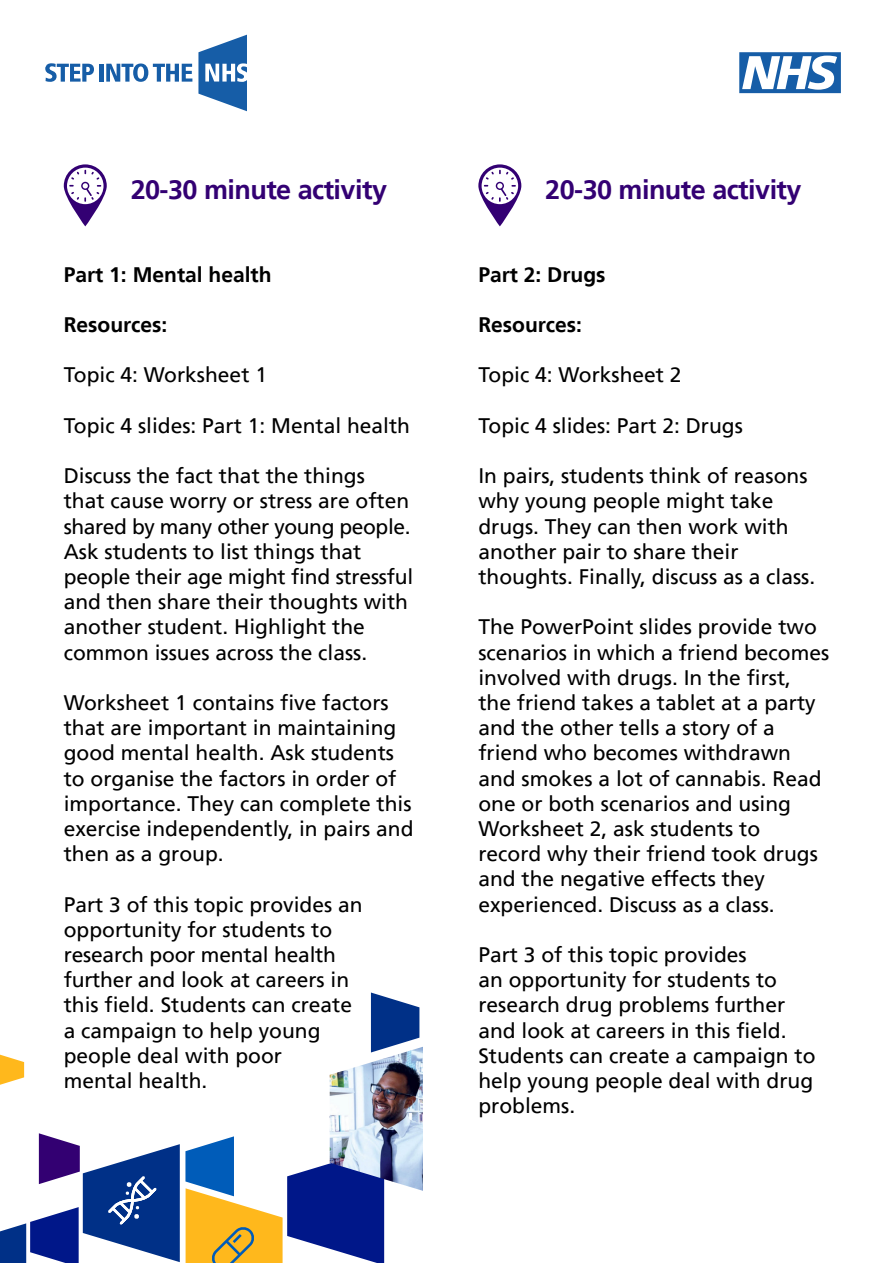
<style>
.page{position:relative;width:893px;height:1263px;background:#fff}
.page>*{position:absolute;margin:0;border:0;box-sizing:border-box;transform-origin:0 0}
.t1{font:700 27px "Frutiger LT";letter-spacing:-.02em;color:#330073}
.t2{font:21px/25.2px "Frutiger LT";color:#000}
.t3{font:700 21px "Frutiger LT";color:#000}
</style>
<div class="page">
<svg style="left:371px;top:992px;width:48px;height:40px"></svg>
<svg style="left:0;top:1055px;width:24px;height:30px"></svg>
<img style="left:330px;top:1032px;width:93px;height:174px">
<svg style="left:0;top:1133px;width:384px;height:130px"></svg>
<svg style="left:45px;top:63px;width:49px;height:19px"></svg>
<div style="left:99px;top:64px;width:5px;height:18px;background:#165da7"></div>
<svg style="left:106px;top:63px;width:86px;height:19px"></svg>
<svg style="left:198px;top:35px;width:49px;height:76px"></svg>
<svg style="left:739px;top:52px;width:102px;height:41px"></svg>
<svg style="left:64px;top:164px;width:43px;height:62px"></svg>
<svg style="left:478px;top:164px;width:43px;height:62px"></svg>
<p class="t1" style="left:131px;top:174px;width:258px">20-30 minute activity</p>
<p class="t3" style="left:64px;top:262px;width:209px">Part 1: Mental health</p>
<p class="t3" style="left:64px;top:312px;width:105px">Resources:</p>
<p class="t2" style="left:64px;top:363px;width:205px">Topic 4: Worksheet 1</p>
<p class="t2" style="left:64px;top:413px;width:348px">Topic 4 slides: Part 1: Mental health</p>
<p class="t2" style="left:64px;top:463px;width:351px">Discuss the fact that the things<br>that cause worry or stress are often shared by many other young people.<br>Ask students to list things that people their age might find stressful and then share their thoughts with another student. Highlight the common issues across the class.</p>
<p class="t2" style="left:64px;top:690px;width:351px">Worksheet 1 contains five factors that are important in maintaining good mental health. Ask students to organise the factors in order of importance. They can complete this exercise independently, in pairs and then as a group.</p>
<p class="t2" style="left:64px;top:892px;width:300px">Part 3 of this topic provides an opportunity for students to research poor mental health further and look at careers in this field. Students can create a campaign to help young people deal with poor<br>mental health.</p>
<p class="t1" style="left:545px;top:174px;width:258px">20-30 minute activity</p>
<p class="t3" style="left:478px;top:262px;width:129px">Part 2: Drugs</p>
<p class="t3" style="left:478px;top:312px;width:105px">Resources:</p>
<p class="t2" style="left:478px;top:363px;width:205px">Topic 4: Worksheet 2</p>
<p class="t2" style="left:478px;top:413px;width:266px">Topic 4 slides: Part 2: Drugs</p>
<p class="t2" style="left:478px;top:463px;width:338px">In pairs, students think of reasons why young people might take drugs. They can then work with another pair to share their thoughts. Finally, discuss as a class.</p>
<p class="t2" style="left:478px;top:615px;width:352px">The PowerPoint slides provide two scenarios in which a friend becomes involved with drugs. In the first,<br>the friend takes a tablet at a party and the other tells a story of a friend who becomes withdrawn and smokes a lot of cannabis. Read one or both scenarios and using<br>Worksheet 2, ask students to<br>record why their friend took drugs and the negative effects they experienced. Discuss as a class.</p>
<p class="t2" style="left:478px;top:942px;width:339px">Part 3 of this topic provides<br>an opportunity for students to research drug problems further and look at careers in this field.<br>Students can create a campaign to help young people deal with drug problems.</p>
</div>
